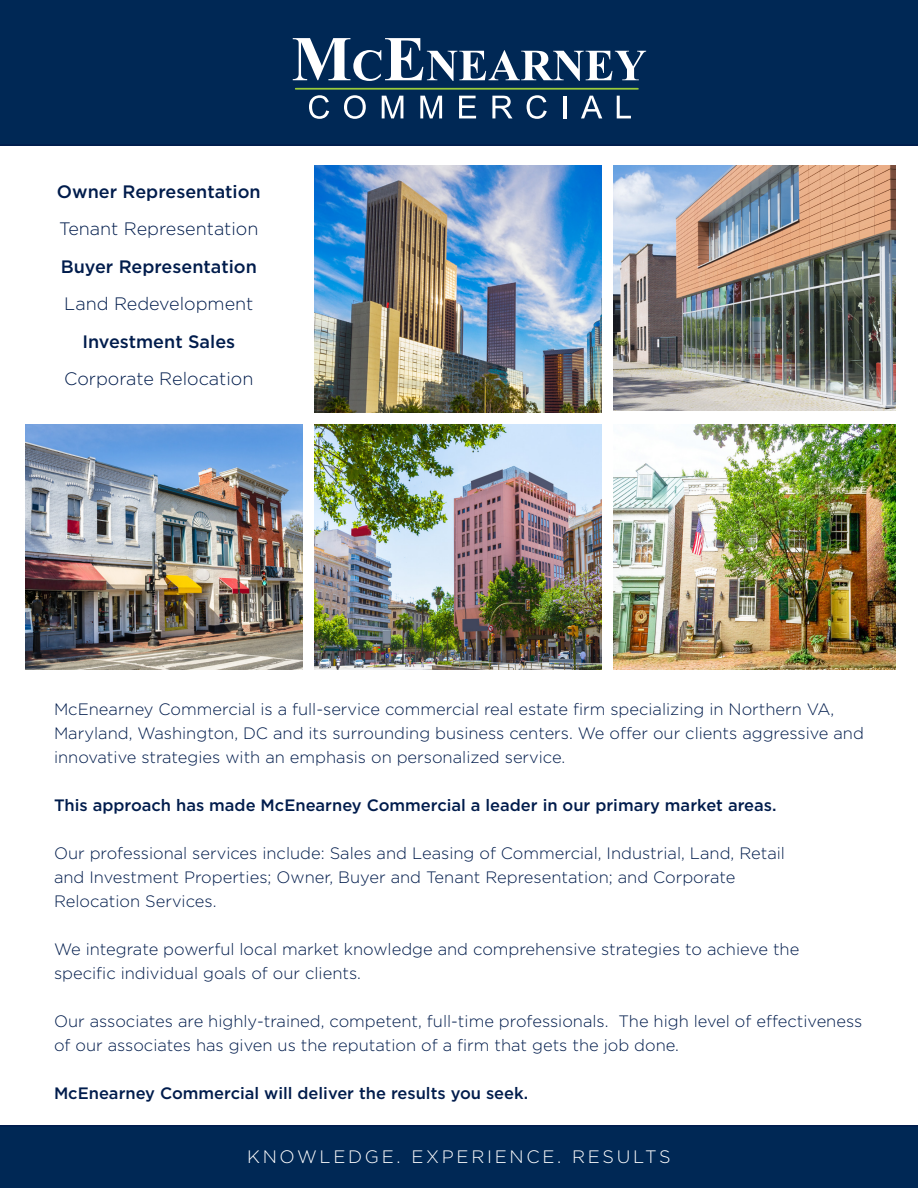
<style>
.page{position:relative;width:918px;height:1188px;background:#fff}
.page>*{position:absolute;margin:0;border:0;box-sizing:border-box;transform-origin:0 0}
.Paragraph_text_-_int{font:300 18px/37.5px "Gotham";color:#001c4c;text-align:center}
.t1{font:300 18px "Gotham";letter-spacing:.15em;color:#fff}
.Paragraph_text_-_int-2{font:300 16.5px/24px "Gotham";color:#001c4c}
.Paragraph_text_-_int-3{font:500 16.5px "Gotham";color:#001c4c}
.s1{font-weight:500}
</style>
<div class="page">
<img style="left:614px;top:166px;width:281px;height:245px">
<img style="left:614px;top:424px;width:281px;height:245px">
<img style="left:314px;top:424px;width:288px;height:245px">
<img style="left:26px;top:424px;width:277px;height:245px">
<img style="left:314px;top:166px;width:288px;height:246px">
<div style="left:0;top:0;width:918px;height:146px;background:#002855"></div>
<div style="left:0;top:1125px;width:918px;height:63px;background:#002855"></div>
<svg style="left:293px;top:38px;width:353px;height:43px"></svg>
<svg style="left:295px;top:88px;width:344px;height:31px;background:#31536e"></svg>
<p class="Paragraph_text_-_int" style="left:57px;top:172px;width:205px"><span class="s1">Owner Representation<br></span>Tenant Representation<br><span class="s1">Buyer Representation<br></span>Land Redevelopment<br><span class="s1">Investment Sales<br></span>Corporate Relocation</p>
<p class="Paragraph_text_-_int-2" style="left:54px;top:697px;width:811px">McEnearney Commercial is a full-service commercial real estate firm specializing in Northern VA,<br>Maryland, Washington, DC and its surrounding business centers. We offer our clients aggressive and innovative strategies with an emphasis on personalized service.</p>
<p class="Paragraph_text_-_int-3" style="left:54px;top:795px;width:724px">This approach has made McEnearney Commercial a leader in our primary market areas.</p>
<p class="Paragraph_text_-_int-2" style="left:54px;top:841px;width:733px">Our professional services include: Sales and Leasing of Commercial, Industrial, Land, Retail and Investment Properties; Owner, Buyer and Tenant Representation; and Corporate<br>Relocation Services.</p>
<p class="Paragraph_text_-_int-2" style="left:54px;top:937px;width:747px">We integrate powerful local market knowledge and comprehensive strategies to achieve the specific individual goals of our clients.</p>
<p class="Paragraph_text_-_int-2" style="left:54px;top:1009px;width:810px">Our associates are highly-trained, competent, full-time professionals. The high level of effectiveness of our associates has given us the reputation of a firm that gets the job done.</p>
<p class="Paragraph_text_-_int-3" style="left:54px;top:1083px;width:476px">McEnearney Commercial will deliver the results you seek.</p>
<p class="t1" style="left:247px;top:1145px;width:425px">KNOWLEDGE. EXPERIENCE. RESULTS</p>
</div>
